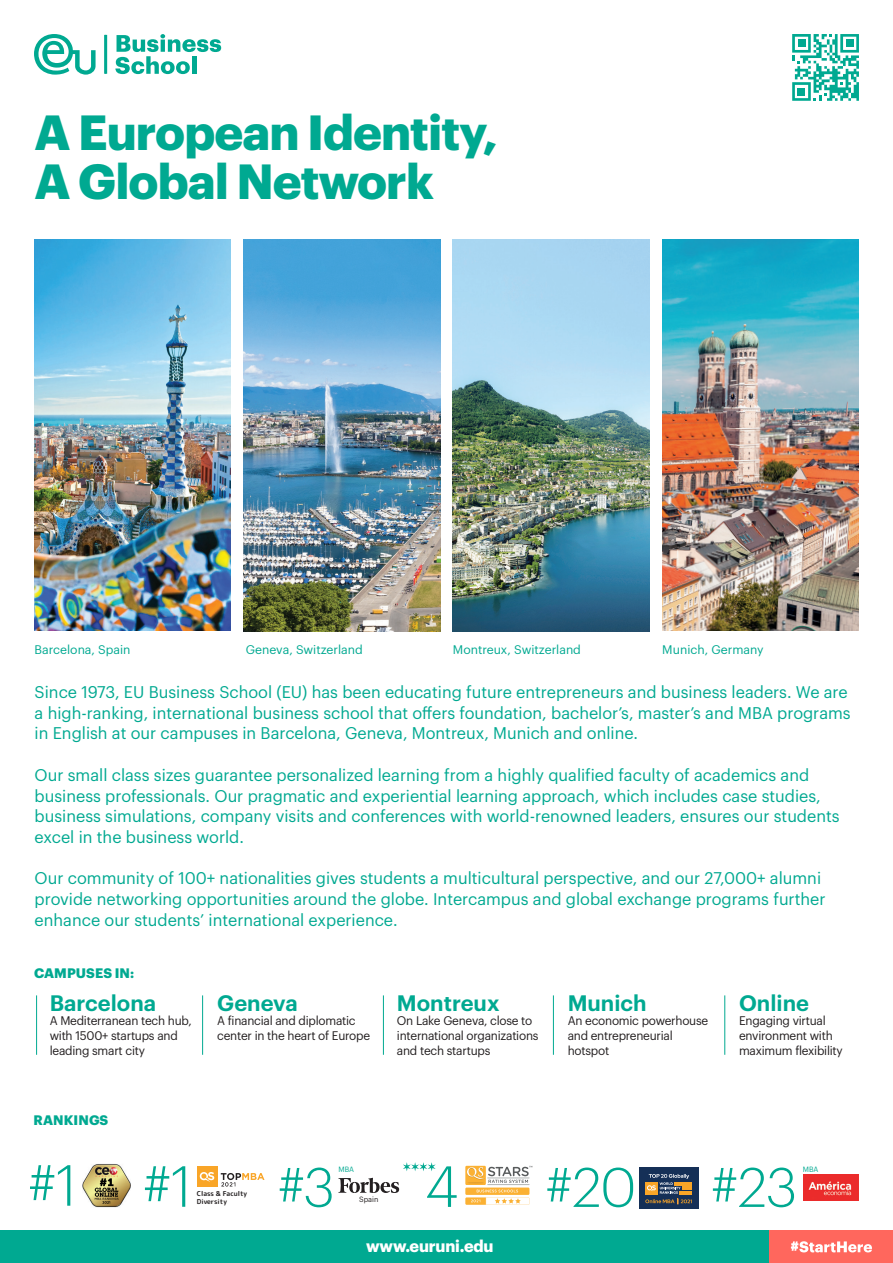
<style>
.page{position:relative;width:893px;height:1263px;background:#fff}
.page>*{position:absolute;margin:0;border:0;box-sizing:border-box;transform-origin:0 0}
.t1{font:300 54.45px "Graphik";color:#00a991}
.t2{font:700 48.3px "Graphik";letter-spacing:-.02em;color:#00a991}
.t3{font:600 21.9px "Graphik";color:#00a991}
.t4{font:16.5px/20.7px "Graphik";color:#00a991}
.Estilo_de_párrafo_1{font:700 16.5px "Graphik";letter-spacing:-.01em;color:#fff}
.t5{font:700 13.5px "Graphik";letter-spacing:.005em;color:#00a991}
.t6{font:12.15px/14.7px "Graphik";letter-spacing:-.02em;color:#231f20}
.t7{font:12.15px "Graphik";color:#00a991}
.t8{font:7.5px "Graphik";letter-spacing:-.005em;color:#00a991}
.t9{font:7.5px "Graphik";color:#231f20}
.t10{font:700 6.75px/8.1px "Rounded Mplus 1 c";color:#231f20}
</style>
<div class="page">
<img style="left:662px;top:239px;width:197px;height:391px">
<svg style="left:34px;top:34px;width:62px;height:41px"></svg>
<hr style="left:104px;top:35px;width:2px;height:39px;background:#00a991">
<hr style="left:105px;top:35px;width:2px;height:39px;background:#00a991">
<svg style="left:115px;top:34px;width:106px;height:40px"></svg>
<hr style="left:192px;top:56px;width:4px;height:18px;background:#00a991">
<div style="left:0;top:1230px;width:893px;height:33px;background:#00a991"></div>
<img style="left:34px;top:239px;width:197px;height:391px">
<img style="left:243px;top:239px;width:197px;height:392px">
<img style="left:453px;top:239px;width:196px;height:392px">
<hr style="left:202px;top:995px;width:1px;height:60px;background:#00a991">
<hr style="left:383px;top:995px;width:1px;height:60px;background:#00a991">
<hr style="left:36px;top:995px;width:1px;height:60px;background:#00a991">
<hr style="left:553px;top:995px;width:1px;height:60px;background:#00a991">
<hr style="left:724px;top:995px;width:1px;height:60px;background:#00a991">
<svg style="left:792px;top:34px;width:67px;height:67px"></svg>
<div style="left:797px;top:88px;width:8px;height:7px;background:#00a991"></div>
<div style="left:797px;top:39px;width:8px;height:8px;background:#00a991"></div>
<div style="left:846px;top:39px;width:8px;height:8px;background:#00a991"></div>
<div style="left:465px;top:1187px;width:64px;height:8px;background:#fbb133"></div>
<div style="left:465px;top:1166px;width:21px;height:19px;background:#fbb133"></div>
<hr style="left:488px;top:1184px;width:41px;height:1px;background:#b1b5b4">
<svg style="left:467px;top:1166px;width:65px;height:17px"></svg>
<svg style="left:465px;top:1189px;width:64px;height:16px"></svg>
<svg style="left:30px;top:1165px;width:40px;height:41px"></svg>
<img style="left:83px;top:1164px;width:47px;height:44px">
<img style="left:95px;top:1188px;width:24px;height:12px">
<img style="left:100px;top:1178px;width:14px;height:8px">
<svg style="left:102px;top:1201px;width:8px;height:3px"></svg>
<img style="left:803px;top:1174px;width:56px;height:27px">
<svg style="left:145px;top:1166px;width:40px;height:41px"></svg>
<div style="left:197px;top:1166px;width:20px;height:21px;background:#f9a527"></div>
<svg style="left:199px;top:1172px;width:15px;height:10px"></svg>
<svg style="left:221px;top:1173px;width:43px;height:13px"></svg>
<svg style="left:338px;top:1162px;width:119px;height:45px"></svg>
<div style="left:770px;top:1230px;width:123px;height:33px;background:#ff675d"></div>
<svg style="left:791px;top:1241px;width:81px;height:11px"></svg>
<div style="left:639px;top:1167px;width:59px;height:42px;background:#153057"></div>
<svg style="left:645px;top:1174px;width:47px;height:30px"></svg>
<p class="t2" style="left:35px;top:95px;width:465px">A European Identity,</p>
<p class="t2" style="left:35px;top:144px;width:401px">A Global Network</p>
<p class="t7" style="left:35px;top:641px;width:97px">Barcelona, Spain</p>
<p class="t7" style="left:246px;top:641px;width:119px">Geneva, Switzerland</p>
<p class="t7" style="left:453px;top:641px;width:130px">Montreux, Switzerland</p>
<p class="t7" style="left:662px;top:641px;width:103px">Munich, Germany</p>
<p class="t4" style="left:35px;top:680px;width:817px">Since 1973, EU Business School (EU) has been educating future entrepreneurs and business leaders. We are a high-ranking, international business school that offers foundation, bachelor’s, master’s and MBA programs in English at our campuses in Barcelona, Geneva, Montreux, Munich and online.</p>
<p class="t4" style="left:35px;top:763px;width:806px">Our small class sizes guarantee personalized learning from a highly qualified faculty of academics and business professionals. Our pragmatic and experiential learning approach, which includes case studies, business simulations, company visits and conferences with world-renowned leaders, ensures our students excel in the business world.</p>
<p class="t4" style="left:35px;top:867px;width:792px">Our community of 100+ nationalities gives students a multicultural perspective, and our 27,000+ alumni provide networking opportunities around the globe. Intercampus and global exchange programs further enhance our students’ international experience.</p>
<p class="t5" style="left:34px;top:963px;width:102px">CAMPUSES IN:</p>
<p class="t3" style="left:50px;top:986px;width:108px">Barcelona</p>
<p class="t6" style="left:50px;top:1013px;width:144px">A Mediterranean tech hub, with 1500+ startups and leading smart city</p>
<p class="t5" style="left:34px;top:1109px;width:76px">RANKINGS</p>
<p class="t3" style="left:217px;top:986px;width:82px">Geneva</p>
<p class="t6" style="left:217px;top:1013px;width:154px">A financial and diplomatic center in the heart of Europe</p>
<p class="t3" style="left:397px;top:986px;width:104px">Montreux</p>
<p class="t6" style="left:397px;top:1013px;width:143px">On Lake Geneva, close to international organizations and tech startups</p>
<p class="t3" style="left:568px;top:986px;width:81px">Munich</p>
<p class="t6" style="left:568px;top:1013px;width:142px">An economic powerhouse and entrepreneurial hotspot</p>
<p class="t3" style="left:739px;top:986px;width:71px">Online</p>
<p class="t6" style="left:739px;top:1013px;width:105px">Engaging virtual environment with maximum flexibility</p>
<p class="t10" style="left:197px;top:1189px;width:52px">Class &amp; Faculty<br>Diversity</p>
<p class="t8" style="left:338px;top:1164px;width:17px">MBA</p>
<p class="t8" style="left:803px;top:1164px;width:17px">MBA</p>
<p class="t1" style="left:278px;top:1147px;width:58px">#3</p>
<p class="t1" style="left:546px;top:1147px;width:92px">#20</p>
<p class="t1" style="left:711px;top:1147px;width:87px">#23</p>
<p class="t9" style="left:359px;top:1193px;width:21px">Spain</p>
<p class="Estilo_de_párrafo_1" style="left:366px;top:1233px;width:129px">www.euruni.edu</p>
</div>
